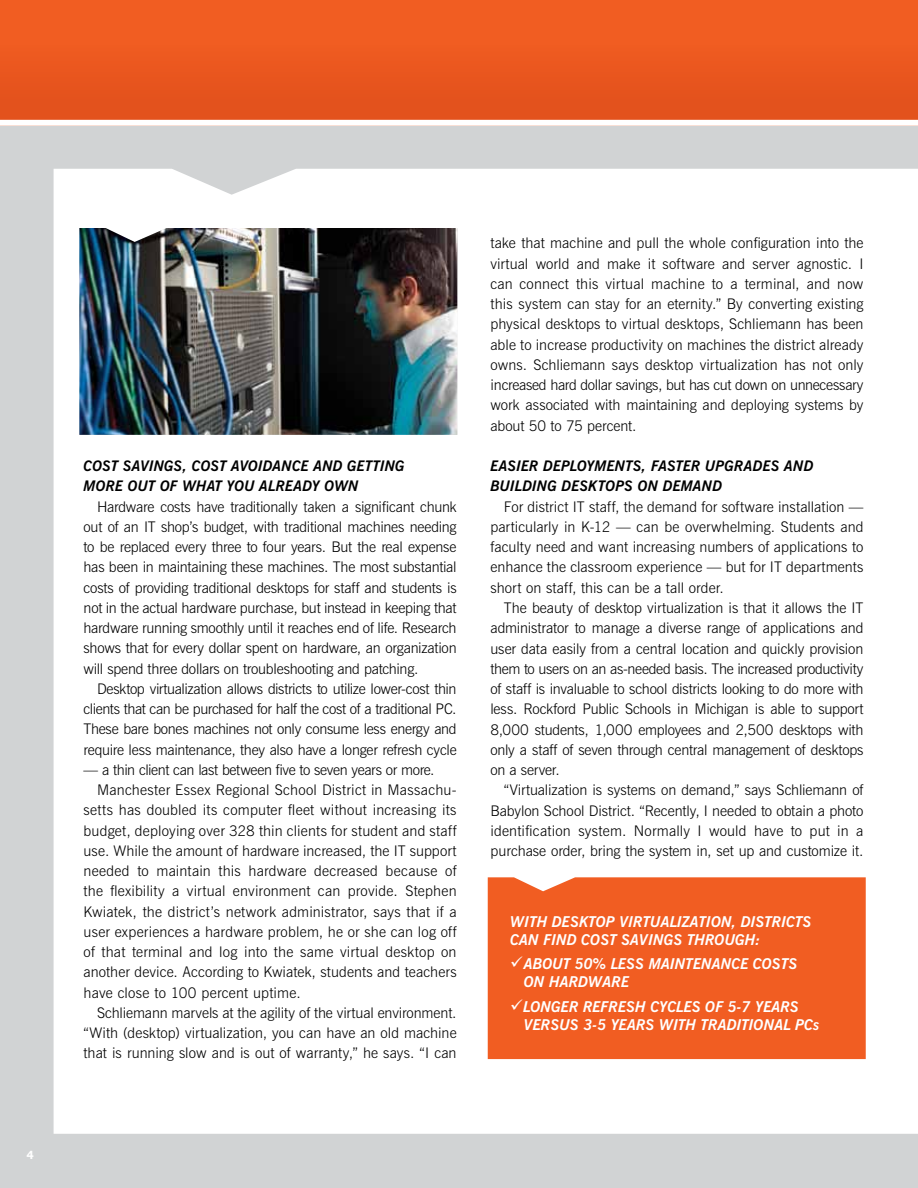
<style>
.page{position:relative;width:918px;height:1188px;background:#fff}
.page>*{position:absolute;margin:0;border:0;box-sizing:border-box;transform-origin:0 0}
.t1{font:italic 700 15px/18px "News Gothic BT";color:#fff}
.t2{font:300 14.7px/20.2px "News Gothic BT";letter-spacing:.005em;color:#000;text-align:justify}
.t3{font:italic 700 14.7px/20.2px "News Gothic BT";letter-spacing:.005em;color:#000}
.t4{font:300 14.7px "News Gothic BT";letter-spacing:-.025em;color:#000}
.t5{font:12px "Gothic 725 BT Black A";color:#fff}
</style>
<div class="page">
<div style="left:0;top:105px;width:918px;height:1083px;background:#d1d3d4"></div>
<div style="left:54px;top:169px;width:864px;height:965px;background:#fff"></div>
<div style="left:0;top:0;width:918px;height:125px;background:#ec5920"></div>
<div style="left:0;top:120px;width:918px;height:6px;background:#fff"></div>
<hr style="left:917px;top:0;width:1px;height:125px;background:#ed5a20">
<div style="left:488px;top:877px;width:378px;height:182px;background:#f15d22"></div>
<img style="left:79px;top:228px;width:378px;height:207px">
<p class="t5" style="left:27px;top:1147px;width:9px">4</p>
<p class="t3" style="left:84px;top:456px;width:323px">COST SAVINGS, COST AVOIDANCE AND GETTING<br>MORE OUT OF WHAT YOU ALREADY OWN</p>
<p class="t2" style="left:84px;top:496px;width:375px;text-indent:14px">Hardware costs have traditionally taken a significant chunk out of an IT shop’s budget, with traditional machines needing to be replaced every three to four years. But the real expense has been in maintaining these machines. The most substantial costs of providing traditional desktops for staff and students is not in the actual hardware purchase, but instead in keeping that hardware running smoothly until it reaches end of life. Research shows that for every dollar spent on hardware, an organization will spend three dollars on troubleshooting and patching.</p>
<p class="t2" style="left:84px;top:678px;width:375px;text-indent:13px">Desktop virtualization allows districts to utilize lower-cost thin clients that can be purchased for half the cost of a traditional PC.<br>These bare bones machines not only consume less energy and require less maintenance, they also have a longer refresh cycle</p>
<p class="t4" style="left:84px;top:761px;width:353px">— a thin client can last between five to seven years or more.</p>
<p class="t2" style="left:97px;top:780px;width:361px">M anchester Essex Regional School District in M assachu-</p>
<p class="t2" style="left:84px;top:800px;width:375px">setts has doubled its computer fleet without increasing its</p>
<p class="t2" style="left:84px;top:820px;width:375px">budget, deploying over 328 thin clients for student and staff</p>
<p class="t2" style="left:84px;top:840px;width:375px">use. While the amount of hardware increased, the IT support</p>
<p class="t2" style="left:84px;top:861px;width:375px">needed to maintain this hardware decreased because of</p>
<p class="t2" style="left:84px;top:881px;width:375px">the flexibility a virtual environment can provide. Stephen</p>
<p class="t2" style="left:84px;top:901px;width:375px">Kwiatek, the district’s network administrator, says that if a</p>
<p class="t2" style="left:84px;top:921px;width:375px">user experiences a hardware problem, he or she can log off</p>
<p class="t2" style="left:84px;top:942px;width:375px">of that terminal and log into the same virtual desktop on</p>
<p class="t2" style="left:84px;top:962px;width:375px">another device. According to Kwiatek, students and teachers</p>
<p class="t2" style="left:84px;top:982px;width:219px">have close to 100 percent uptime.</p>
<p class="t2" style="left:97px;top:1002px;width:361px">Schliemann marvels at the agility of the virtual environment.</p>
<p class="t2" style="left:84px;top:1023px;width:375px">“With (desktop) virtualization, you can have an old machine</p>
<p class="t2" style="left:84px;top:1043px;width:375px">that is running slow and is out of warranty,” he says. “I can</p>
<p class="t2" style="left:490px;top:233px;width:375px">take that machine and pull the whole configuration into the virtual world and make it software and server agnostic. I can connect this virtual machine to a terminal, and now this system can stay for an eternity.” By converting existing physical desktops to virtual desktops, Schliemann has been able to increase productivity on machines the district already owns. Schliemann says desktop virtualization has not only increased hard dollar savings, but has cut down on unnecessary work associated with maintaining and deploying systems by about 50 to 75 percent.</p>
<p class="t3" style="left:490px;top:456px;width:325px">EASIER DEPLOYMENTS, FASTER UPGRADES AND<br>BUILDING DESKTOPS ON DEMAND</p>
<p class="t2" style="left:490px;top:496px;width:375px;text-indent:13px">For district IT staff, the demand for software installation — particularly in K-12 — can be overwhelming. Students and faculty need and want increasing numbers of applications to enhance the classroom experience — but for IT departments short on staff, this can be a tall order.</p>
<p class="t2" style="left:490px;top:598px;width:375px;text-indent:14px">The beauty of desktop virtualization is that it allows the IT administrator to manage a diverse range of applications and user data easily from a central location and quickly provision them to users on an as-needed basis. The increased productivity of staff is invaluable to school districts looking to do more with less. Rockford Public Schools in M ichigan is able to support 8,000 students, 1,000 employees and 2,500 desktops with only a staff of seven through central management of desktops on a server.</p>
<p class="t2" style="left:490px;top:780px;width:375px;text-indent:13px">“Virtualization is systems on demand,” says Schliemann of Babylon School District. “Recently, I needed to obtain a photo identification system. Normally I would have to put in a purchase order, bring the system in, set up and customize it.</p>
<p class="t1" style="left:510px;top:912px;width:303px">WITH DESKTOP VIRTUALIZATION, DISTRICTS<br>CAN FIND COST SAVINGS THROUGH:</p>
<p class="t1" style="left:524px;top:955px;width:275px;text-indent:-14px">✓ ABOUT 50% LESS MAINTENANCE COSTS<br>ON HARDWARE</p>
<p class="t1" style="left:524px;top:998px;width:298px;text-indent:-14px">✓LONGER REFRESH CYCLES OF 5-7 YEARS<br>VERSUS 3-5 YEARS WITH TRADITIONAL PCS</p>
</div>
